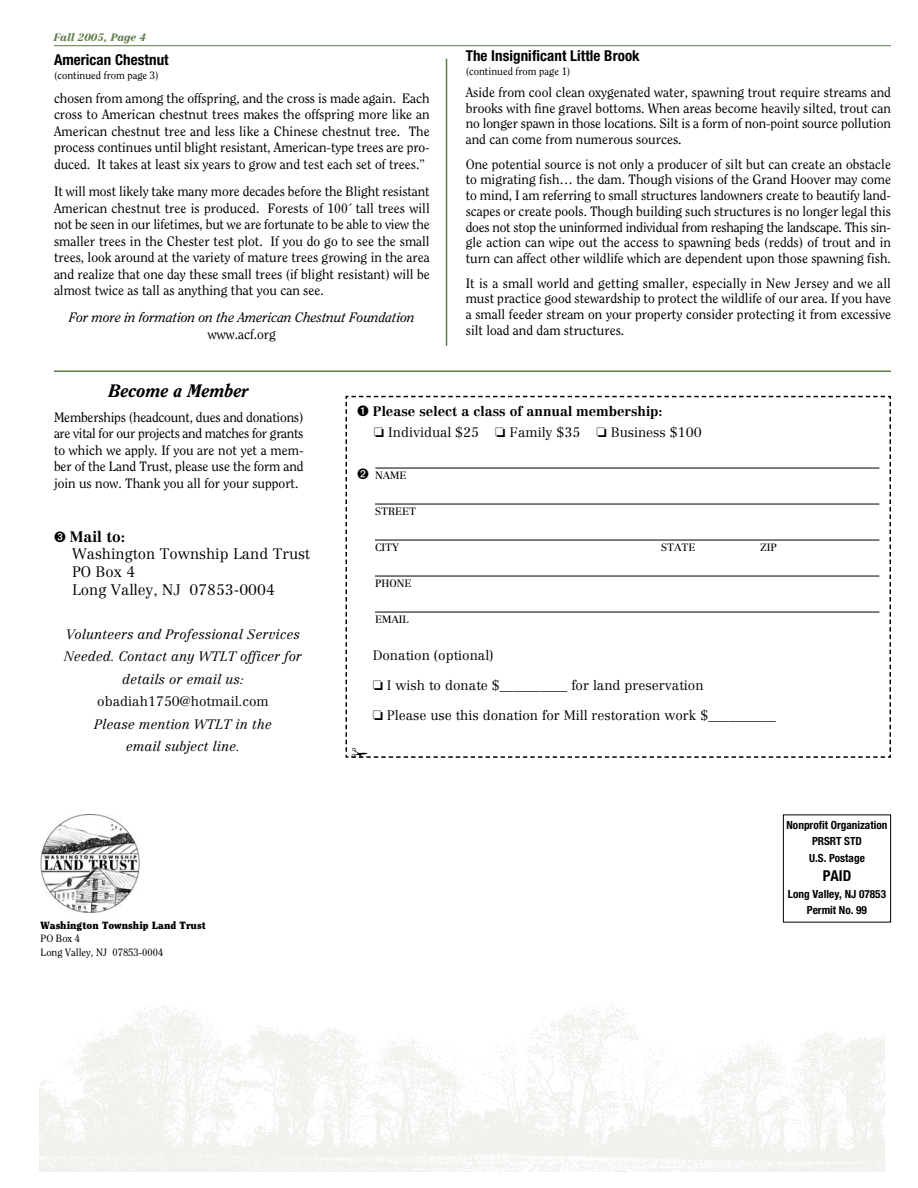
<style>
.page{position:relative;width:918px;height:1188px;background:#fff}
.page>*{position:absolute;margin:0;border:0;box-sizing:border-box;transform-origin:0 0}
.t1{font:italic 800 18px "Clearface";color:#000}
.t2{font:300 15px/17.5px "Centennial";color:#000}
.t3{font:700 condensed 15px "Helvetica Neue";letter-spacing:.005em;color:#000}
.t4{font:13.5px/16.5px "Clearface";color:#000;text-align:justify}
.t5{font:300 13.5px "Centennial";color:#000}
.t6{font:italic 300 13.5px/22.5px "Centennial";color:#000;text-align:center}
.t7{font:700 13.5px/21.6px "Centennial";color:#000}
.t8{font:italic 13.5px "Clearface";color:#000}
.t9{font:700 condensed 11.25px/16.5px "Helvetica Neue";color:#000;text-align:center}
.t10{font:10.5px/13.5px "Clearface";color:#000}
.t11{font:10.5px "Centennial";color:#000}
.t12{font:900 10.5px "Clearface";color:#000}
.t13{font:italic 900 10.5px "Centennial";color:#5d7c4b}
.s1{font-weight:300}
.s2{font-weight:700}
</style>
<div class="page">
<div style="left:783px;top:814px;width:108px;height:108px;border:1px solid #000"></div>
<img style="left:41px;top:815px;width:99px;height:98px">
<hr style="left:54px;top:370px;width:837px;height:2px;background:#5d7c4b">
<hr style="left:54px;top:45px;width:837px;height:1px;background:#5d7c4b">
<hr style="left:446px;top:59px;width:1px;height:287px;background:#5d7c4b">
<svg style="left:346px;top:396px;width:545px;height:362px"></svg>
<p class="t13" style="left:54px;top:33px;width:93px">Fall 2005, Page 4</p>
<p class="t3" style="left:54px;top:54px;width:116px">American Chestnut</p>
<p class="t10" style="left:54px;top:69px;width:106px">(continued from page 3)</p>
<p class="t4" style="left:54px;top:91px;width:377px">chosen from among the offspring, and the cross is made again. Each cross to American chestnut trees makes the offspring more like an American chestnut tree and less like a Chinese chestnut tree. The process continues until blight resistant, American-type trees are pro&shy;duced. It takes at least six years to grow and test each set of trees.”</p>
<p class="t4" style="left:54px;top:184px;width:377px">It will most likely take many more decades before the Blight resistant American chestnut tree is produced. Forests of 100´ tall trees will not be seen in our lifetimes, but we are fortunate to be able to view the smaller trees in the Chester test plot. If you do go to see the small trees, look around at the variety of mature trees growing in the area and realize that one day these small trees (if blight resistant) will be almost twice as tall as anything that you can see.</p>
<p class="t8" style="left:69px;top:312px;width:347px">For more in formation on the American Chestnut Foundation</p>
<p class="t4" style="left:208px;top:327px;width:70px">www.acf.org</p>
<h1 class="t1" style="left:109px;top:383px;width:141px">Become a Member</h1>
<p class="t3" style="left:466px;top:50px;width:176px">The Insignificant Little Brook</p>
<p class="t10" style="left:466px;top:65px;width:106px">(continued from page 1)</p>
<p class="t4" style="left:466px;top:85px;width:427px;line-height:15.8px">Aside from cool clean oxygenated water, spawning trout require streams and brooks with fine gravel bottoms. When areas become heavily silted, trout can no longer spawn in those locations. Silt is a form of non-point source pollution and can come from numerous sources.</p>
<p class="t4" style="left:466px;top:157px;width:427px;line-height:15.8px">One potential source is not only a producer of silt but can create an obstacle to migrating fish… the dam. Though visions of the Grand Hoover may come to mind, I am referring to small structures landowners create to beautify land&shy;scapes or create pools. Though building such structures is no longer legal this does not stop the uninformed individual from reshaping the landscape. This sin&shy;gle action can wipe out the access to spawning beds (redds) of trout and in turn can affect other wildlife which are dependent upon those spawning fish.</p>
<p class="t4" style="left:466px;top:276px;width:427px;line-height:15.8px">It is a small world and getting smaller, especially in New Jersey and we all must practice good stewardship to protect the wildlife of our area. If you have a small feeder stream on your property consider protecting it from excessive silt load and dam structures.</p>
<p class="t4" style="left:54px;top:410px;width:251px">Memberships (headcount, dues and donations) are vital for our projects and matches for grants to which we apply. If you are not yet a mem&shy;ber of the Land Trust, please use the form and join us now. Thank you all for your support.</p>
<p class="t7" style="left:374px;top:401px;width:329px;text-indent:-17px">➊ Please select a class of annual membership:<br>❏ <span class="s1">Individual $25</span> ❏ <span class="s1">Family $35</span> ❏ <span class="s1">Business $100</span></p>
<p class="t11" style="left:357px;top:471px;width:51px">➋ NAME</p>
<p class="t11" style="left:375px;top:507px;width:43px">STREET</p>
<p class="t11" style="left:375px;top:543px;width:26px">CITY</p>
<p class="t11" style="left:661px;top:543px;width:36px">STATE</p>
<p class="t11" style="left:760px;top:543px;width:18px">ZIP</p>
<p class="t11" style="left:375px;top:579px;width:38px">PHONE</p>
<p class="t11" style="left:375px;top:615px;width:35px">EMAIL</p>
<p class="t2" style="left:72px;top:530px;width:239px;text-indent:-18px">➌ <span class="s2">Mail to:<br></span>Washington Township Land Trust<br>PO Box 4<br>Long Valley, NJ 07853-0004</p>
<p class="t6" style="left:64px;top:624px;width:239px">Volunteers and Professional Services<br>Needed. Contact any WTLT officer for details or email us:</p>
<p class="t5" style="left:97px;top:696px;width:173px">obadiah1750@hotmail.com</p>
<p class="t6" style="left:94px;top:714px;width:179px">Please mention WTLT in the email subject line.</p>
<p class="t5" style="left:373px;top:650px;width:122px">Donation (optional)</p>
<p class="t5" style="left:373px;top:680px;width:332px">❏ I wish to donate $__________ for land preservation</p>
<p class="t5" style="left:373px;top:710px;width:405px">❏ Please use this donation for Mill restoration work $__________</p>
<p class="t12" style="left:40px;top:921px;width:167px">Washington Township Land Trust</p>
<p class="t10" style="left:40px;top:933px;width:124px">PO Box 4<br>Long Valley, NJ 07853-0004</p>
<p class="t9" style="left:787px;top:817px;width:102px">Nonprofit Organization<br>PRSRT STD<br>U.S. Postage</p>
<p class="t3" style="left:823px;top:871px;width:30px">PAID</p>
<p class="t9" style="left:788px;top:887px;width:100px">Long Valley, NJ 07853<br>Permit No. 99</p>
</div>
